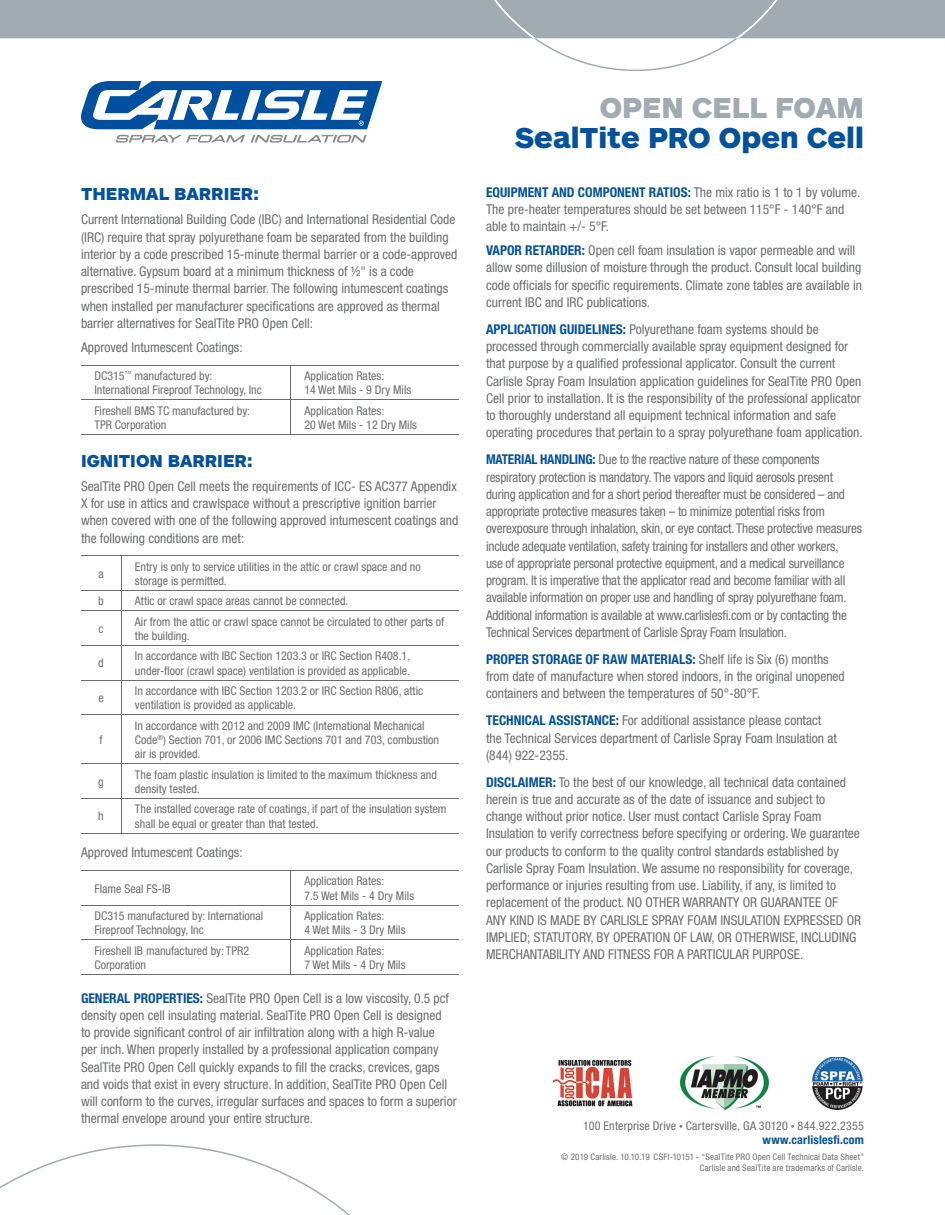
<style>
.page{position:relative;width:945px;height:1215px;background:#fff}
.page>*{position:absolute;margin:0;border:0;box-sizing:border-box;transform-origin:0 0}
.t1{font:900 30px "ARS Maquette";color:#05529c}
.t2{font:900 30px "ARS Maquette";color:#a1abb2}
.t3{font:900 18px "ARS Maquette";color:#05529c}
.t4{font:condensed 13.5px/17.2px "Helvetica Neue";color:#6c6d70}
.t5{font:condensed 12px/14.4px "Helvetica Neue";color:#6c6d70}
.t6{font:condensed 9px/10.5px "Helvetica Neue";letter-spacing:.02em;color:#6c6d70;text-align:right}
.s1{font-weight:700;color:#05529c}
.s2{font-size:7.5px}
</style>
<div class="page">
<svg style="left:81px;top:81px;width:301px;height:48px"></svg>
<svg style="left:116px;top:135px;width:129px;height:8px"></svg>
<svg style="left:251px;top:135px;width:116px;height:8px"></svg>
<svg style="left:0;top:1144px;width:350px;height:71px"></svg>
<hr style="left:81px;top:365px;width:378px;height:1px;background:#6c6d70">
<hr style="left:81px;top:399px;width:378px;height:1px;background:#6c6d70">
<hr style="left:81px;top:434px;width:378px;height:1px;background:#6c6d70">
<hr style="left:290px;top:365px;width:1px;height:34px;background:#6c6d70">
<hr style="left:290px;top:400px;width:1px;height:34px;background:#6c6d70">
<hr style="left:81px;top:555px;width:378px;height:1px;background:#6c6d70">
<hr style="left:81px;top:590px;width:378px;height:1px;background:#6c6d70">
<hr style="left:81px;top:610px;width:378px;height:1px;background:#6c6d70">
<hr style="left:81px;top:645px;width:378px;height:1px;background:#6c6d70">
<hr style="left:81px;top:680px;width:378px;height:1px;background:#6c6d70">
<hr style="left:81px;top:714px;width:378px;height:1px;background:#6c6d70">
<hr style="left:81px;top:763px;width:378px;height:1px;background:#6c6d70">
<hr style="left:81px;top:798px;width:378px;height:1px;background:#6c6d70">
<hr style="left:81px;top:833px;width:378px;height:1px;background:#6c6d70">
<hr style="left:121px;top:556px;width:1px;height:34px;background:#6c6d70">
<svg style="left:121px;top:591px;width:1px;height:19px"></svg>
<hr style="left:121px;top:611px;width:1px;height:34px;background:#6c6d70">
<hr style="left:121px;top:646px;width:1px;height:34px;background:#6c6d70">
<hr style="left:121px;top:680px;width:1px;height:34px;background:#6c6d70">
<hr style="left:121px;top:715px;width:1px;height:48px;background:#6c6d70">
<hr style="left:121px;top:764px;width:1px;height:34px;background:#6c6d70">
<hr style="left:121px;top:799px;width:1px;height:34px;background:#6c6d70">
<hr style="left:81px;top:870px;width:378px;height:1px;background:#6c6d70">
<hr style="left:81px;top:905px;width:378px;height:1px;background:#6c6d70">
<hr style="left:81px;top:940px;width:378px;height:1px;background:#6c6d70">
<hr style="left:81px;top:974px;width:378px;height:1px;background:#6c6d70">
<hr style="left:290px;top:871px;width:1px;height:34px;background:#6c6d70">
<hr style="left:290px;top:906px;width:1px;height:34px;background:#6c6d70">
<hr style="left:290px;top:940px;width:1px;height:34px;background:#6c6d70">
<svg style="left:0;top:0;width:945px;height:71px"></svg>
<img style="left:554px;top:1059px;width:79px;height:48px">
<img style="left:680px;top:1057px;width:88px;height:53px">
<img style="left:811px;top:1057px;width:52px;height:52px">
<h2 class="t3" style="left:81px;top:187px;width:180px">THERMAL BARRIER:</h2>
<p class="t4" style="left:81px;top:212px;width:378px">Current International Building Code (IBC) and International Residential Code (IRC) require that spray polyurethane foam be separated from the building interior by a code prescribed 15-minute thermal barrier or a code-approved alternative. Gypsum board at a minimum thickness of ½" is a code prescribed 15-minute thermal barrier. The following intumescent coatings when installed per manufacturer specifications are approved as thermal barrier alternatives for SealTite PRO Open Cell:</p>
<p class="t4" style="left:81px;top:340px;width:163px">Approved Intumescent Coatings:</p>
<p class="t5" style="left:94px;top:369px;width:169px">DC315<sup>™</sup> manufactured by:<br>International Fireproof Technology, Inc</p>
<p class="t5" style="left:304px;top:369px;width:108px">Application Rates:<br>14 Wet Mils - 9 Dry Mils</p>
<p class="t5" style="left:95px;top:404px;width:157px">Fireshell BMS TC manufactured by:<br>TPR Corporation</p>
<p class="t5" style="left:304px;top:404px;width:114px">Application Rates:<br>20 Wet Mils - 12 Dry Mils</p>
<h2 class="t3" style="left:81px;top:454px;width:174px">IGNITION BARRIER:</h2>
<p class="t4" style="left:81px;top:479px;width:379px">SealTite PRO Open Cell meets the requirements of ICC- ES AC377 Appendix X for use in attics and crawlspace without a prescriptive ignition barrier when covered with one of the following approved intumescent coatings and the following conditions are met:</p>
<p class="t5" style="left:98px;top:567px;width:7px">a</p>
<p class="t5" style="left:135px;top:560px;width:287px">Entry is only to service utilities in the attic or crawl space and no storage is permitted.</p>
<p class="t5" style="left:98px;top:595px;width:7px">b</p>
<p class="t5" style="left:135px;top:595px;width:215px">Attic or crawl space areas cannot be connected.</p>
<p class="t5" style="left:99px;top:622px;width:7px">c</p>
<p class="t5" style="left:135px;top:615px;width:311px">Air from the attic or crawl space cannot be circulated to other parts of the building.</p>
<p class="t5" style="left:98px;top:657px;width:7px">d</p>
<p class="t5" style="left:135px;top:650px;width:277px">In accordance with IBC Section 1203.3 or IRC Section R408.1, under-floor (crawl space) ventilation is provided as applicable.</p>
<p class="t5" style="left:98px;top:692px;width:7px">e</p>
<p class="t5" style="left:135px;top:684px;width:290px">In accordance with IBC Section 1203.2 or IRC Section R806, attic ventilation is provided as applicable.</p>
<p class="t5" style="left:100px;top:734px;width:5px">f</p>
<p class="t5" style="left:135px;top:719px;width:306px">In accordance with 2012 and 2009 IMC (International Mechanical<br>Code<sup>®</sup>) Section 701, or 2006 IMC Sections 701 and 703, combustion air is provided.</p>
<p class="t5" style="left:98px;top:775px;width:7px">g</p>
<p class="t5" style="left:135px;top:768px;width:303px">The foam plastic insulation is limited to the maximum thickness and density tested.</p>
<p class="t5" style="left:98px;top:810px;width:7px">h</p>
<p class="t5" style="left:135px;top:803px;width:313px">The installed coverage rate of coatings, if part of the insulation system shall be equal or greater than that tested.</p>
<p class="t4" style="left:81px;top:845px;width:163px">Approved Intumescent Coatings:</p>
<p class="t5" style="left:94px;top:882px;width:78px">Flame Seal FS-IB</p>
<p class="t5" style="left:304px;top:875px;width:111px">Application Rates:<br>7.5 Wet Mils - 4 Dry Mils</p>
<p class="t5" style="left:94px;top:910px;width:170px">DC315 manufactured by: International<br>Fireproof Technology, Inc</p>
<p class="t5" style="left:304px;top:910px;width:103px">Application Rates:<br>4 Wet Mils - 3 Dry Mils</p>
<p class="t5" style="left:94px;top:944px;width:156px">Fireshell IB manufactured by: TPR2<br>Corporation</p>
<p class="t5" style="left:304px;top:944px;width:103px">Application Rates:<br>7 Wet Mils - 4 Dry Mils</p>
<p class="t4" style="left:81px;top:990px;width:377px"><span class="s1">GENERAL PROPERTIES:</span> SealTite PRO Open Cell is a low viscosity, 0.5 pcf density open cell insulating material. SealTite PRO Open Cell is designed<br>to provide significant control of air infiltration along with a high R-value<br>per inch. When properly installed by a professional application company SealTite PRO Open Cell quickly expands to fill the cracks, crevices, gaps and voids that exist in every structure. In addition, SealTite PRO Open Cell will conform to the curves, irregular surfaces and spaces to form a superior thermal envelope around your entire structure.</p>
<h1 class="t2" style="left:600px;top:97px;width:266px">OPEN CELL FOAM</h1>
<h1 class="t1" style="left:515px;top:127px;width:351px">SealTite PRO Open Cell</h1>
<p class="t4" style="left:486px;top:184px;width:376px"><span class="s1">EQUIPMENT AND COMPONENT RATIOS:</span> The mix ratio is 1 to 1 by volume.<br>The pre-heater temperatures should be set between 115°F - 140°F and able to maintain +/- 5°F.</p>
<p class="t4" style="left:486px;top:243px;width:378px"><span class="s1">VAPOR RETARDER:</span> Open cell foam insulation is vapor permeable and will allow some dillusion of moisture through the product. Consult local building code officials for specific requirements. Climate zone tables are available in current IBC and IRC publications.</p>
<p class="t4" style="left:486px;top:322px;width:378px"><span class="s1">APPLICATION GUIDELINES:</span> Polyurethane foam systems should be processed through commercially available spray equipment designed for that purpose by a qualified professional applicator. Consult the current Carlisle Spray Foam Insulation application guidelines for SealTite PRO Open Cell prior to installation. It is the responsibility of the professional applicator to thoroughly understand all equipment technical information and safe operating procedures that pertain to a spray polyurethane foam application.</p>
<p class="t4" style="left:486px;top:452px;width:378px"><span class="s1">MATERIAL HANDLING:</span> Due to the reactive nature of these components respiratory protection is mandatory. The vapors and liquid aerosols present during application and for a short period thereafter must be considered – and appropriate protective measures taken – to minimize potential risks from overexposure through inhalation, skin, or eye contact. These protective measures include adequate ventilation, safety training for installers and other workers,<br>use of appropriate personal protective equipment, and a medical surveillance program. It is imperative that the applicator read and become familiar with all available information on proper use and handling of spray polyurethane foam.<br>Additional information is available at www.carlislesfi.com or by contacting the Technical Services department of Carlisle Spray Foam Insulation.</p>
<p class="t4" style="left:486px;top:651px;width:360px"><span class="s1">PROPER STORAGE OF RAW MATERIALS:</span> Shelf life is Six (6) months from date of manufacture when stored indoors, in the original unopened containers and between the temperatures of 50°-80°F.</p>
<p class="t4" style="left:486px;top:713px;width:352px"><span class="s1">TECHNICAL ASSISTANCE:</span> For additional assistance please contact the Technical Services department of Carlisle Spray Foam Insulation at (844) 922-2355.</p>
<p class="t4" style="left:486px;top:774px;width:377px"><span class="s1">DISCLAIMER:</span> To the best of our knowledge, all technical data contained herein is true and accurate as of the date of issuance and subject to change without prior notice. User must contact Carlisle Spray Foam Insulation to verify correctness before specifying or ordering. We guarantee our products to conform to the quality control standards established by Carlisle Spray Foam Insulation. We assume no responsibility for coverage, performance or injuries resulting from use. Liability, if any, is limited to replacement of the product. NO OTHER WARRANTY OR GUARANTEE OF ANY KIND IS MADE BY CARLISLE SPRAY FOAM INSULATION EXPRESSED OR IMPLIED; STATUTORY, BY OPERATION OF LAW, OR OTHERWISE, INCLUDING MERCHANTABILITY AND FITNESS FOR A PARTICULAR PURPOSE.</p>
<p class="t5" style="left:583px;top:1119px;width:282px;text-align:right">100 Enterprise Drive <span class="s2">•</span> Cartersville, GA 30120 <span class="s2">•</span> 844.922.2355 <span class="s1">www.carlislesfi.com</span></p>
<p class="t6" style="left:561px;top:1153px;width:304px">© 2019 Carlisle. 10.10.19 CSFI-10151 - “SealTite PRO Open Cell Technical Data Sheet”<br>Carlisle and SealTite are trademarks of Carlisle.</p>
</div>
